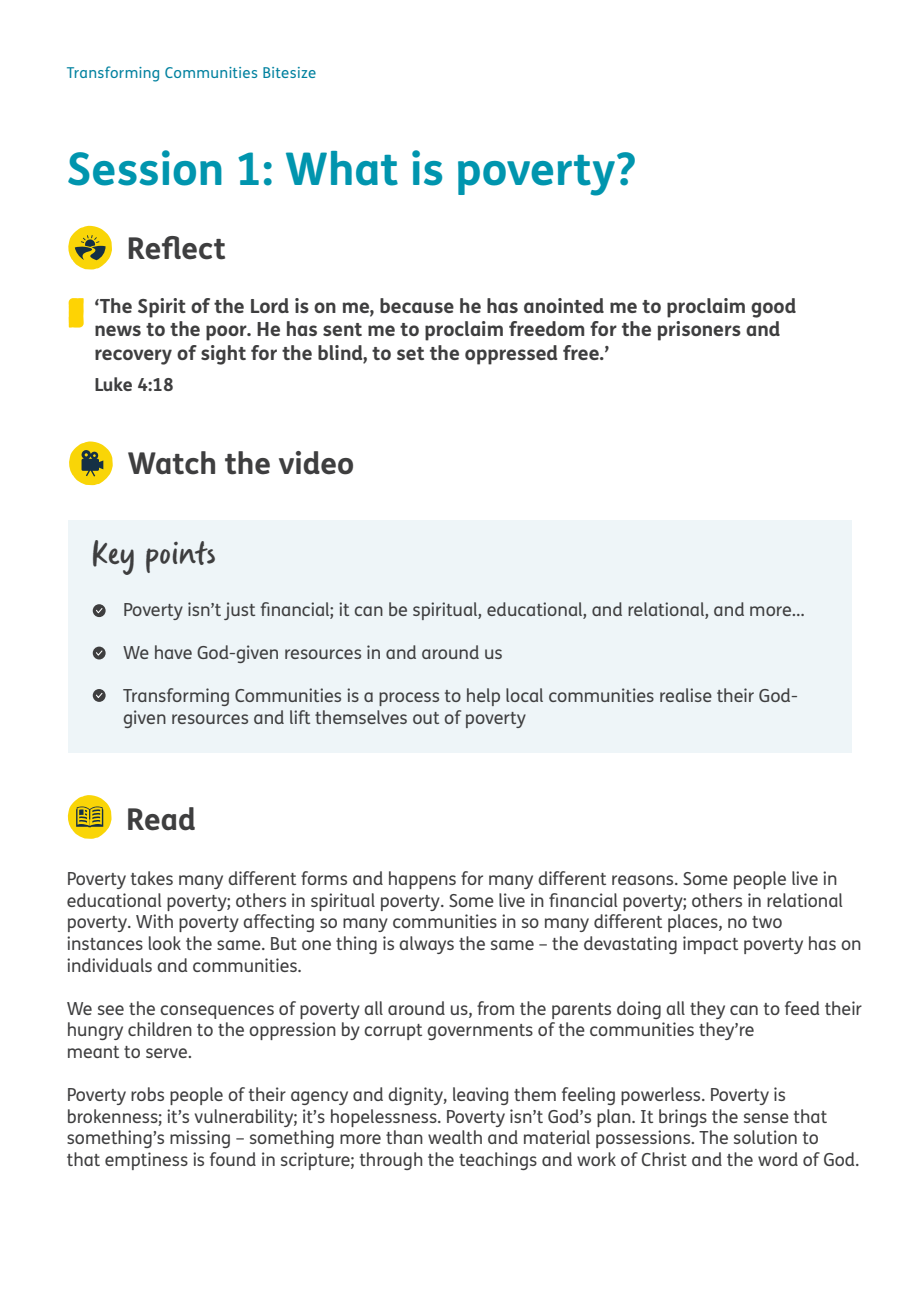
<style>
.page{position:relative;width:919px;height:1289px;background:#fff}
.page>*{position:absolute;margin:0;border:0;box-sizing:border-box;transform-origin:0 0}
.t1{font:700 45px "FS Me";color:#0095ae}
.t2{font:37.5px "Gander";color:#3e3e3f}
.t3{font:700 30px "FS Me";color:#3e3e3f}
.t4{font:700 19.5px/23.4px "FS Me";color:#3e3e3f}
.t5{font:18px/21.6px "FS Me";color:#3e3e3f}
.t6{font:700 18px "FS Me";letter-spacing:-.005em;color:#3e3e3f}
.t7{font:15px "FS Me";letter-spacing:.025em;color:#00819f}
</style>
<div class="page">
<div style="left:68px;top:519px;width:784px;height:233px;background:#eef5f8"></div>
<svg style="left:93px;top:604px;width:13px;height:13px"></svg>
<svg style="left:96px;top:608px;width:6px;height:5px"></svg>
<svg style="left:93px;top:646px;width:13px;height:13px"></svg>
<svg style="left:96px;top:650px;width:6px;height:5px"></svg>
<div style="left:93px;top:689px;width:13px;height:13px;background:#3e3e3f;border-radius:50%"></div>
<svg style="left:96px;top:693px;width:6px;height:5px"></svg>
<svg style="left:67px;top:795px;width:45px;height:43px"></svg>
<svg style="left:69px;top:441px;width:44px;height:44px"></svg>
<svg style="left:68px;top:226px;width:44px;height:43px"></svg>
<svg style="left:69px;top:298px;width:15px;height:29px"></svg>
<p class="t7" style="left:67px;top:62px;width:251px">Transforming Communities Bitesize</p>
<h1 class="t1" style="left:67px;top:134px;width:571px">Session 1: What is poverty?</h1>
<h3 class="t3" style="left:127px;top:225px;width:101px">Reflect</h3>
<p class="t4" style="left:94px;top:293px;width:703px">‘The Spirit of the Lord is on me, because he has anointed me to proclaim good news to the poor. He has sent me to proclaim freedom for the prisoners and recovery of sight for the blind, to set the oppressed free.’</p>
<p class="t6" style="left:94px;top:371px;width:81px">Luke 4:18</p>
<h3 class="t3" style="left:128px;top:440px;width:228px">Watch the video</h3>
<h2 class="t2" style="left:91px;top:532px;width:127px">Key points</h2>
<p class="t5" style="left:96px;top:598px;width:710px">• Poverty isn’t just financial; it can be spiritual, educational, and relational, and more…</p>
<p class="t5" style="left:96px;top:641px;width:408px">• We have God-given resources in and around us</p>
<p class="t5" style="left:123px;top:685px;width:676px;text-indent:-27px">• Transforming Communities is a process to help local communities realise their God&shy;given resources and lift themselves out of poverty</p>
<h3 class="t3" style="left:126px;top:795px;width:71px">Read</h3>
<p class="t5" style="left:67px;top:867px;width:796px">Poverty takes many different forms and happens for many different reasons. Some people live in educational poverty; others in spiritual poverty. Some live in financial poverty; others in relational poverty. With poverty affecting so many communities in so many different places, no two instances look the same. But one thing is always the same – the devastating impact poverty has on individuals and communities.</p>
<p class="t5" style="left:67px;top:997px;width:796px">We see the consequences of poverty all around us, from the parents doing all they can to feed their hungry children to the oppression by corrupt governments of the communities they’re<br>meant to serve.</p>
<p class="t5" style="left:67px;top:1083px;width:794px">Poverty robs people of their agency and dignity, leaving them feeling powerless. Poverty is brokenness; it’s vulnerability; it’s hopelessness. Poverty isn’t God’s plan. It brings the sense that something’s missing – something more than wealth and material possessions. The solution to<br>that emptiness is found in scripture; through the teachings and work of Christ and the word of God.</p>
</div>
